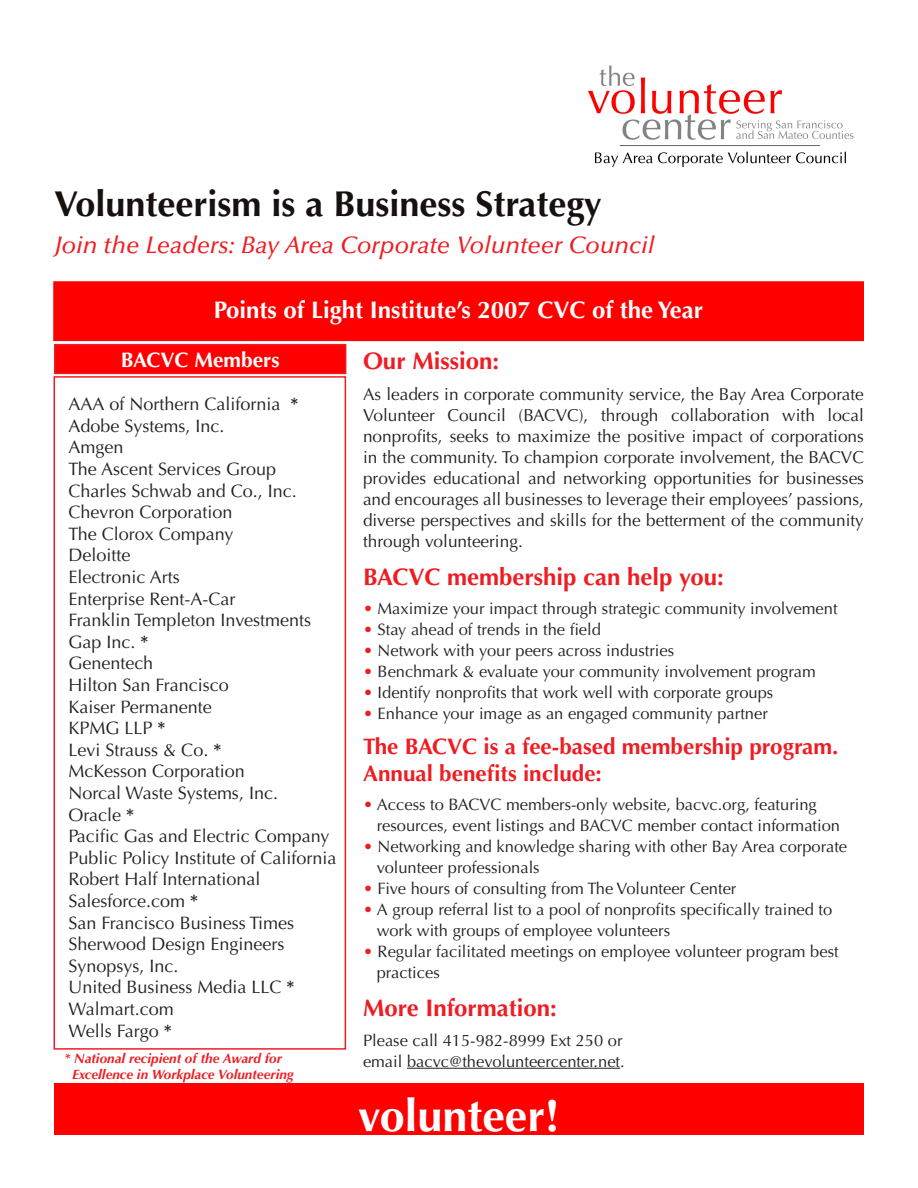
<style>
.page{position:relative;width:918px;height:1188px;background:#fff}
.page>*{position:absolute;margin:0;border:0;box-sizing:border-box;transform-origin:0 0}
.t1{font:700 45px "Optima LT Std";color:#fff}
.t2{font:700 36px "Optima LT Std";color:#16100e}
.t3{font:700 24px "Optima LT Std";color:#ee1d23}
.t4{font:italic 500 24px "Optima LT Std";color:#ee1d23}
.t5{font:700 24px "Optima LT Std";color:#fff}
.t6{font:700 22.5px "Optima LT Std";color:#ee1d23}
.t7{font:700 21px "Optima LT Std";color:#fff}
.t8{font:18px "Optima LT Std";color:#231f20}
.t9{font:17.25px/21.1px "Optima LT Std";color:#231f20;text-align:justify}
.t10{font:16.5px/21px "Optima LT Std";color:#231f20}
.t11{font:italic 700 13.5px/16.2px "Optima LT Std";color:#ee1d23}
.s1{font-weight:700}
.s2{color:#ee1d23}
</style>
<div class="page">
<img style="left:588px;top:65px;width:265px;height:103px">
<div style="left:54px;top:1083px;width:810px;height:51px;background:#fe0000"></div>
<div style="left:54px;top:282px;width:809px;height:58px;background:#fe0000"></div>
<div style="left:53px;top:281px;width:811px;height:60px;border:2px solid #fe0000"></div>
<hr style="left:407px;top:1068px;width:213px;height:1px;background:#231f20">
<div style="left:55px;top:345px;width:291px;height:28px;background:#fe0000"></div>
<div style="left:54px;top:344px;width:292px;height:30px;border:2px solid #ee1d23"></div>
<div style="left:54px;top:376px;width:292px;height:674px;border:2px solid #ee1d23"></div>
<p class="t2" style="left:54px;top:183px;width:549px">Volunteerism is a Business Strategy</p>
<p class="t4" style="left:54px;top:231px;width:602px">Join the Leaders: Bay Area Corporate Volunteer Council</p>
<p class="t5" style="left:214px;top:296px;width:491px">Points of Light Institute’s 2007 CVC of the Year</p>
<p class="t3" style="left:363px;top:346px;width:138px">Our Mission:</p>
<p class="t7" style="left:121px;top:347px;width:160px">BACVC Members</p>
<p class="t8" style="left:69px;top:394px;width:232px">AAA of Northern California <span class="s1">*</span></p>
<p class="t8" style="left:69px;top:415px;width:158px">Adobe Systems, Inc.</p>
<p class="t8" style="left:69px;top:437px;width:57px">Amgen</p>
<p class="t8" style="left:69px;top:459px;width:209px">The Ascent Services Group</p>
<p class="t8" style="left:69px;top:480px;width:230px">Charles Schwab and Co., Inc.</p>
<p class="t8" style="left:69px;top:502px;width:165px">Chevron Corporation</p>
<p class="t8" style="left:69px;top:523px;width:166px">The Clorox Company</p>
<p class="t8" style="left:69px;top:545px;width:64px">Deloitte</p>
<p class="t8" style="left:69px;top:567px;width:113px">Electronic Arts</p>
<p class="t8" style="left:69px;top:588px;width:169px">Enterprise Rent-A-Car</p>
<p class="t8" style="left:69px;top:610px;width:244px">Franklin Templeton Investments</p>
<p class="t8" style="left:69px;top:631px;width:82px">Gap Inc. <span class="s1">*</span></p>
<p class="t8" style="left:69px;top:653px;width:86px">Genentech</p>
<p class="t8" style="left:69px;top:675px;width:162px">Hilton San Francisco</p>
<p class="t8" style="left:69px;top:696px;width:145px">Kaiser Permanente</p>
<p class="t8" style="left:69px;top:718px;width:99px">KPMG LLP <span class="s1">*</span></p>
<p class="t8" style="left:69px;top:739px;width:154px">Levi Strauss &amp; Co. <span class="s1">*</span></p>
<p class="t8" style="left:69px;top:761px;width:178px">McKesson Corporation</p>
<p class="t8" style="left:69px;top:783px;width:211px">Norcal Waste Systems, Inc.</p>
<p class="t8" style="left:69px;top:804px;width:67px">Oracle <span class="s1">*</span></p>
<p class="t8" style="left:69px;top:826px;width:263px">Pacific Gas and Electric Company</p>
<p class="t8" style="left:69px;top:847px;width:269px">Public Policy Institute of California</p>
<p class="t8" style="left:69px;top:869px;width:194px">Robert Half International</p>
<p class="t8" style="left:69px;top:891px;width:131px">Salesforce.com <span class="s1">*</span></p>
<p class="t8" style="left:69px;top:912px;width:227px">San Francisco Business Times</p>
<p class="t8" style="left:69px;top:934px;width:217px">Sherwood Design Engineers</p>
<p class="t8" style="left:69px;top:955px;width:112px">Synopsys, Inc.</p>
<p class="t8" style="left:69px;top:977px;width:228px">United Business Media LLC <span class="s1">*</span></p>
<p class="t8" style="left:69px;top:999px;width:107px">Walmart.com</p>
<p class="t8" style="left:69px;top:1020px;width:105px">Wells Fargo <span class="s1">*</span></p>
<p class="t9" style="left:363px;top:383px;width:503px">As leaders in corporate community service, the Bay Area Corporate Volunteer Council (BACVC), through collaboration with local nonprofits, seeks to maximize the positive impact of corporations in the community. To champion corporate involvement, the BACVC provides educational and networking opportunities for businesses and encourages all businesses to leverage their employees’ passions, diverse perspectives and skills for the betterment of the community through volunteering.</p>
<p class="t3" style="left:363px;top:562px;width:362px">BACVC membership can help you:</p>
<p class="t10" style="left:363px;top:598px;width:476px"><span class="s2">•</span> Maximize your impact through strategic community involvement</p>
<p class="t10" style="left:363px;top:619px;width:239px"><span class="s2">•</span> Stay ahead of trends in the field</p>
<p class="t10" style="left:363px;top:640px;width:313px"><span class="s2">•</span> Network with your peers across industries</p>
<p class="t10" style="left:363px;top:661px;width:454px"><span class="s2">•</span> Benchmark &amp; evaluate your community involvement program</p>
<p class="t10" style="left:363px;top:682px;width:412px"><span class="s2">•</span> Identify nonprofits that work well with corporate groups</p>
<p class="t10" style="left:363px;top:703px;width:406px"><span class="s2">•</span> Enhance your image as an engaged community partner</p>
<p class="t6" style="left:363px;top:734px;width:477px">The BACVC is a fee-based membership program.</p>
<p class="t6" style="left:363px;top:761px;width:240px">Annual benefits include:</p>
<p class="t10" style="left:377px;top:794px;width:465px;text-indent:-14px"><span class="s2">•</span> Access to BACVC members-only website, bacvc.org, featuring resources, event listings and BACVC member contact information</p>
<p class="t10" style="left:377px;top:836px;width:472px;text-indent:-14px"><span class="s2">•</span> Networking and knowledge sharing with other Bay Area corporate volunteer professionals</p>
<p class="t10" style="left:363px;top:878px;width:375px"><span class="s2">•</span> Five hours of consulting from The Volunteer Center</p>
<p class="t10" style="left:377px;top:899px;width:457px;text-indent:-14px"><span class="s2">•</span> A group referral list to a pool of nonprofits specifically trained to work with groups of employee volunteers</p>
<p class="t10" style="left:377px;top:941px;width:463px;text-indent:-14px"><span class="s2">•</span> Regular facilitated meetings on employee volunteer program best practices</p>
<p class="t3" style="left:363px;top:994px;width:195px">More Information:</p>
<p class="t10" style="left:363px;top:1030px;width:261px">Please call 415-982-8999 Ext 250 or</p>
<p class="t10" style="left:363px;top:1051px;width:263px">email bacvc@thevolunteercenter.net.</p>
<p class="t11" style="left:72px;top:1050px;width:223px;text-indent:-8px">* National recipient of the Award for<br>Excellence in Workplace Volunteering</p>
<p class="t1" style="left:358px;top:1089px;width:203px">volunteer!</p>
</div>
